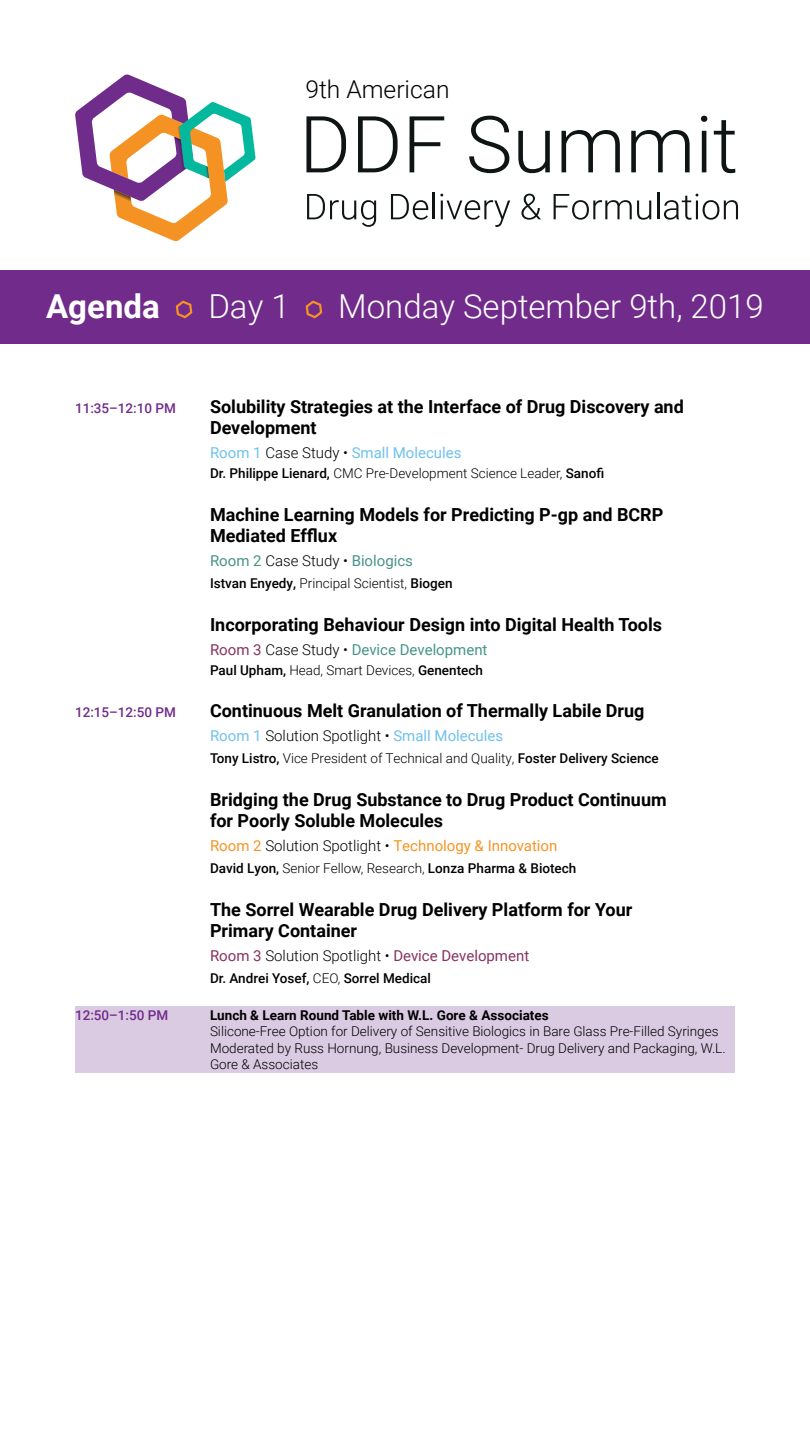
<style>
.page{position:relative;width:810px;height:1440px;background:#fff}
.page>*{position:absolute;margin:0;border:0;box-sizing:border-box;transform-origin:0 0}
.t1{font:300 33px "Roboto";color:#fff}
.t2{font:700 33px "Roboto";color:#fff}
.t3{font:300 24.6px "Roboto";color:#000}
.t4{font:700 18px/21.6px "Roboto";color:#000}
.t5{font:15px "Roboto";color:#6fc1ec}
.t6{font:15px "Roboto";color:#469488}
.t7{font:15px "Roboto";color:#f79323}
.t8{font:15px "Roboto";color:#86325f}
.t9{font:300 13.5px/16.2px "Roboto";color:#000}
.t10{font:500 13.5px "Roboto";color:#000}
.t11{font:700 13.5px "Roboto";color:#000}
.t12{font:500 13.5px "Roboto";color:#702b8b}
.s1{font-weight:300;color:#000}
.s2{font-weight:500}
.s3{font-weight:300}
.s4{color:#86325f}
</style>
<div class="page">
<svg style="left:306px;top:116px;width:40px;height:56px"></svg>
<svg style="left:358px;top:116px;width:40px;height:56px"></svg>
<svg style="left:410px;top:116px;width:34px;height:56px"></svg>
<svg style="left:469px;top:116px;width:40px;height:57px"></svg>
<svg style="left:518px;top:131px;width:32px;height:42px"></svg>
<svg style="left:562px;top:130px;width:58px;height:42px"></svg>
<svg style="left:631px;top:130px;width:59px;height:42px"></svg>
<svg style="left:701px;top:116px;width:6px;height:56px"></svg>
<svg style="left:714px;top:120px;width:21px;height:53px"></svg>
<svg style="left:307px;top:194px;width:69px;height:33px"></svg>
<svg style="left:391px;top:194px;width:37px;height:26px"></svg>
<hr style="left:433px;top:193px;width:2px;height:26px;background:#0f1414">
<svg style="left:440px;top:194px;width:70px;height:33px"></svg>
<svg style="left:521px;top:194px;width:20px;height:26px"></svg>
<svg style="left:554px;top:194px;width:97px;height:26px"></svg>
<hr style="left:657px;top:193px;width:2px;height:26px;background:#0f1414">
<svg style="left:664px;top:194px;width:74px;height:26px"></svg>
<svg style="left:75px;top:74px;width:181px;height:167px"></svg>
<div style="left:75px;top:1006px;width:660px;height:66px;background:#dacae2"></div>
<div style="left:0;top:270px;width:810px;height:74px;background:#702b8b"></div>
<svg style="left:176px;top:301px;width:16px;height:17px"></svg>
<svg style="left:306px;top:301px;width:16px;height:17px"></svg>
<h2 class="t3" style="left:305px;top:72px;width:146px">9th American</h2>
<h1 class="t2" style="left:46px;top:283px;width:115px">Agenda</h1>
<h1 class="t1" style="left:208px;top:283px;width:83px">Day 1</h1>
<h1 class="t1" style="left:338px;top:283px;width:427px">Monday September 9th, 2019</h1>
<p class="t12" style="left:75px;top:398px;width:103px">11:35–12:10 PM</p>
<p class="t4" style="left:210px;top:395px;width:475px">Solubility Strategies at the Interface of Drug Discovery and<br>Development</p>
<p class="t5" style="left:210px;top:442px;width:253px">Room 1 <span class="s1">Case Study •</span> Small Molecules</p>
<p class="t9" style="left:210px;top:465px;width:396px"><span class="s2">Dr. Philippe Lienard,</span> CMC Pre-Development Science Leader, <span class="s2">Sanofi</span></p>
<p class="t4" style="left:210px;top:503px;width:455px">Machine Learning Models for Predicting P-gp and BCRP<br>Mediated Efflux</p>
<p class="t6" style="left:210px;top:551px;width:205px">Room 2 <span class="s1">Case Study •</span> Biologics</p>
<p class="t10" style="left:210px;top:574px;width:244px">Istvan Enyedy, <span class="s3">Principal Scientist,</span> Biogen</p>
<p class="t4" style="left:210px;top:613px;width:454px">Incorporating Behaviour Design into Digital Health Tools</p>
<p class="t6" style="left:210px;top:639px;width:279px"><span class="s4">Room 3</span> <span class="s1">Case Study •</span> Device Development</p>
<p class="t10" style="left:210px;top:660px;width:275px">Paul Upham, <span class="s3">Head, Smart Devices,</span> Genentech</p>
<p class="t12" style="left:75px;top:703px;width:103px">12:15–12:50 PM</p>
<p class="t4" style="left:210px;top:699px;width:436px">Continuous Melt Granulation of Thermally Labile Drug</p>
<p class="t5" style="left:210px;top:725px;width:295px">Room 1 <span class="s1">Solution Spotlight •</span> Small Molecules</p>
<p class="t9" style="left:210px;top:750px;width:450px"><span class="s2">Tony Listro,</span> Vice President of Technical and Quality, <span class="s2">Foster Delivery Science</span></p>
<p class="t4" style="left:210px;top:788px;width:458px">Bridging the Drug Substance to Drug Product Continuum for Poorly Soluble Molecules</p>
<p class="t7" style="left:210px;top:835px;width:349px">Room 2 <span class="s1">Solution Spotlight •</span> Technology &amp; Innovation</p>
<p class="t10" style="left:210px;top:859px;width:368px">David Lyon, <span class="s3">Senior Fellow, Research,</span> Lonza Pharma &amp; Biotech</p>
<p class="t4" style="left:210px;top:898px;width:424px">The Sorrel Wearable Drug Delivery Platform for Your<br>Primary Container</p>
<p class="t8" style="left:210px;top:945px;width:321px">Room 3 <span class="s1">Solution Spotlight •</span> Device Development</p>
<p class="t10" style="left:210px;top:969px;width:223px">Dr. Andrei Yosef, <span class="s3">CEO,</span> Sorrel Medical</p>
<p class="t12" style="left:75px;top:1006px;width:95px">12:50–1:50 PM</p>
<p class="t11" style="left:210px;top:1006px;width:340px">Lunch &amp; Learn Round Table with W.L. Gore &amp; Associates</p>
<p class="t9" style="left:210px;top:1023px;width:517px">Silicone-Free Option for Delivery of Sensitive Biologics in Bare Glass Pre-Filled Syringes<br>Moderated by Russ Hornung, Business Development- Drug Delivery and Packaging, W.L.<br>Gore &amp; Associates</p>
</div>
